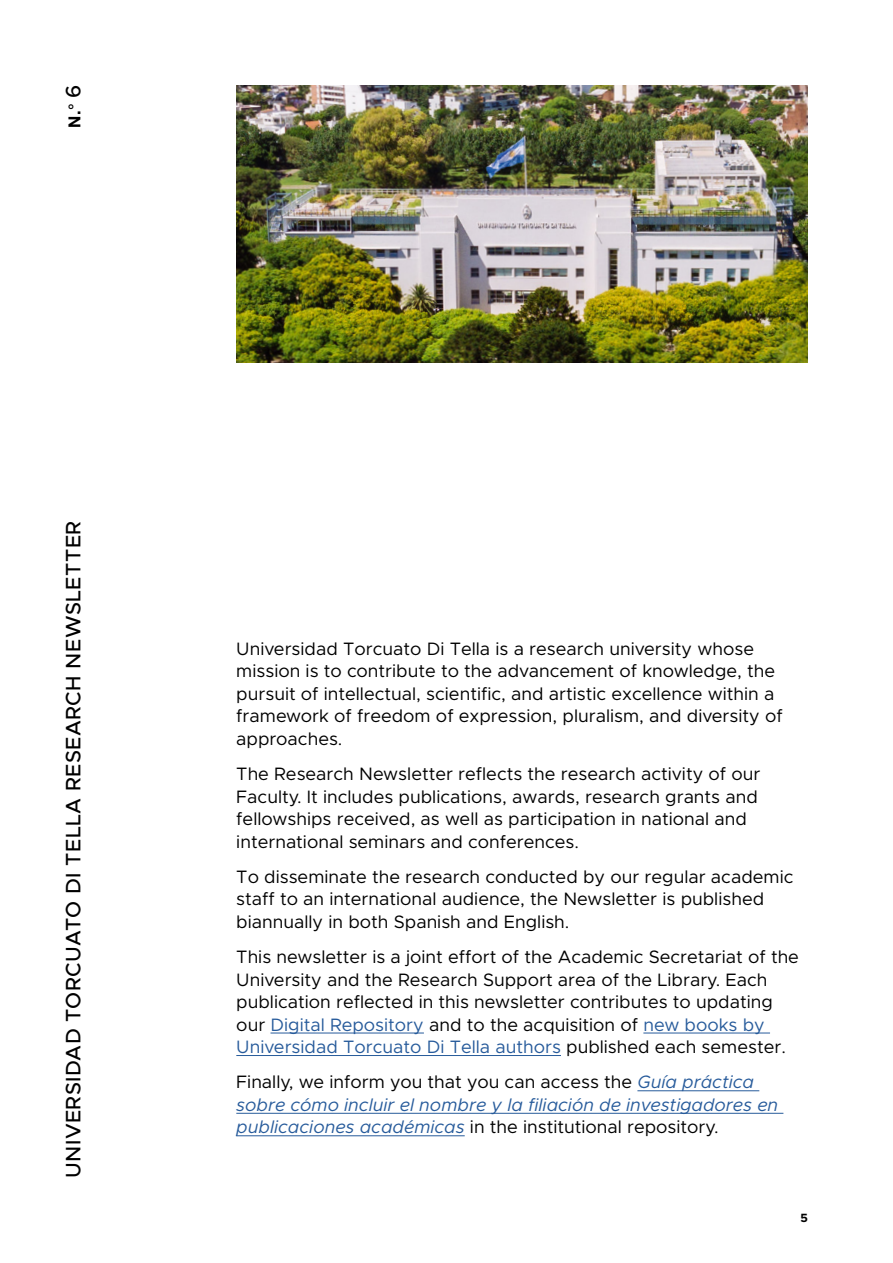
<style>
.page{position:relative;width:893px;height:1263px;background:#fff}
.page>*{position:absolute;margin:0;border:0;box-sizing:border-box;transform-origin:0 0}
.t1{font:500 21px "Metropolis";letter-spacing:.02em;color:#000}
.t2{font:18px/22.5px "Metropolis";color:#000}
.t3{font:italic 18px/22.5px "Metropolis";color:#275b9b}
.t4{font:700 16.5px "Helvetica Neue";color:#000}
.t5{font:700 12px "Metropolis";color:#000}
.s1{font-family:"Metropolis";font-weight:500;font-size:21px}
.s2{color:#275b9b}
.s3{font-style:normal;color:#000}
</style>
<div class="page">
<hr style="left:270px;top:1033px;width:154px;height:1px;background:#275b9b">
<hr style="left:643px;top:1033px;width:127px;height:1px;background:#275b9b">
<hr style="left:236px;top:1055px;width:325px;height:1px;background:#275b9b">
<hr style="left:637px;top:1090px;width:122px;height:1px;background:#275b9b">
<hr style="left:236px;top:1113px;width:547px;height:1px;background:#275b9b">
<hr style="left:236px;top:1135px;width:229px;height:1px;background:#275b9b">
<img style="left:236px;top:86px;width:572px;height:277px">
<p class="t4" style="left:62px;top:128px;width:44px;rotate:-90deg">N.° <span class="s1">6</span></p>
<p class="t1" style="left:60px;top:1178px;width:658px;rotate:-90deg">UNIVERSIDAD TORCUATO DI TELLA RESEARCH NEWSLETTER</p>
<p class="t2" style="left:236px;top:637px;width:548px">Universidad Torcuato Di Tella is a research university whose mission is to contribute to the advancement of knowledge, the pursuit of intellectual, scientific, and artistic excellence within a framework of freedom of expression, pluralism, and diversity of approaches.</p>
<p class="t2" style="left:236px;top:763px;width:526px">The Research Newsletter reflects the research activity of our Faculty. It includes publications, awards, research grants and fellowships received, as well as participation in national and international seminars and conferences.</p>
<p class="t2" style="left:236px;top:865px;width:559px">To disseminate the research conducted by our regular academic staff to an international audience, the Newsletter is published biannually in both Spanish and English.</p>
<p class="t2" style="left:236px;top:946px;width:564px">This newsletter is a joint effort of the Academic Secretariat of the University and the Research Support area of the Library. Each publication reflected in this newsletter contributes to updating our <span class="s2">Digital Repository</span> and to the acquisition of <span class="s2">new books by Universidad Torcuato Di Tella authors</span> published each semester.</p>
<p class="t3" style="left:236px;top:1071px;width:543px"><span class="s3">Finally, we inform you that you can access the</span> Guía práctica sobre cómo incluir el nombre y la filiación de investigadores en publicaciones académicas <span class="s3">in the institutional repository.</span></p>
<p class="t5" style="left:800px;top:1210px;width:9px">5</p>
</div>
